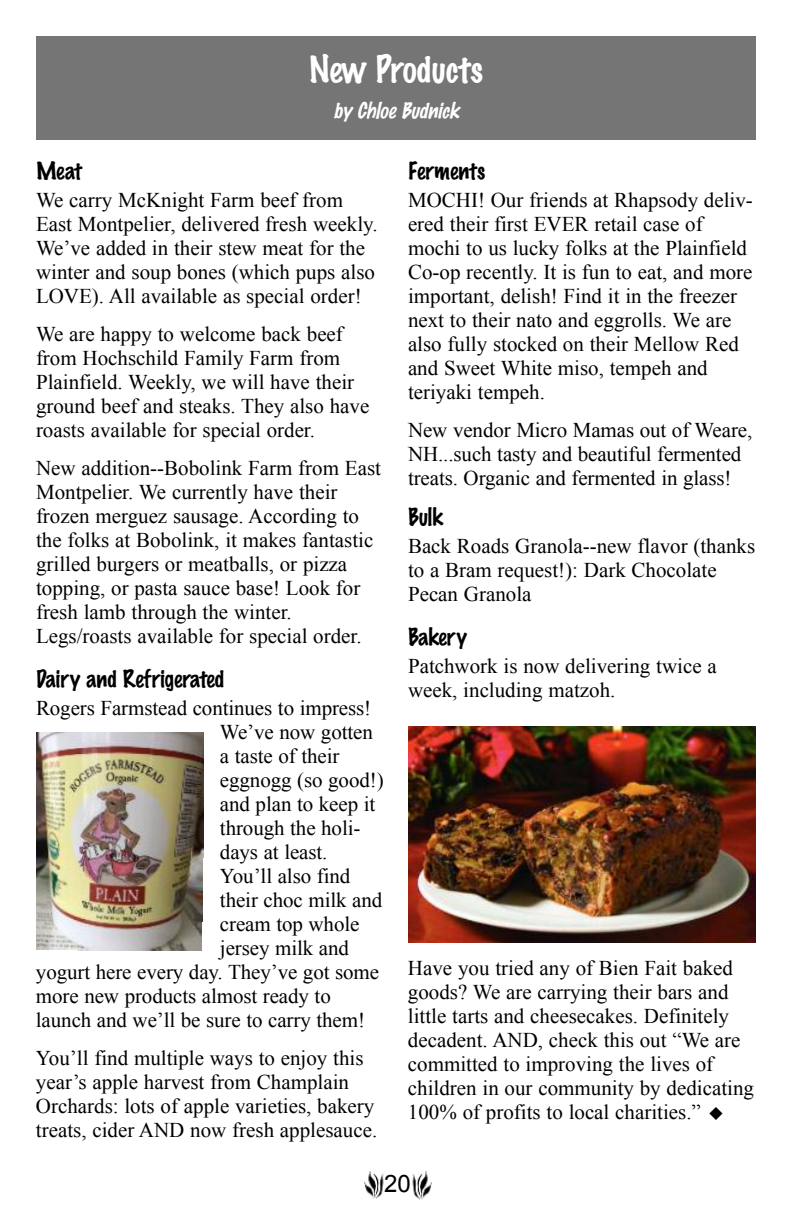
<style>
.page{position:relative;width:792px;height:1224px;background:#fff}
.page>*{position:absolute;margin:0;border:0;box-sizing:border-box;transform-origin:0 0}
.t1{font:100 34px "Marker Felt";color:#fff}
.t2{font:24px "Arial";color:#000}
.t3{font:100 22px "Marker Felt";color:#000}
.t4{font:21px/24px "Times New Roman";color:#000}
.t5{font:italic 100 20px "Marker Felt";color:#fff}
</style>
<div class="page">
<div style="left:36px;top:36px;width:720px;height:104px;background:#757575"></div>
<img style="left:36px;top:733px;width:167px;height:218px">
<img style="left:412px;top:1171px;width:20px;height:29px">
<img style="left:364px;top:1171px;width:20px;height:28px">
<img style="left:408px;top:726px;width:348px;height:216px">
<h1 class="t1" style="left:309px;top:53px;width:175px">New Products</h1>
<p class="t5" style="left:333px;top:101px;width:127px">by Chloe Budnick</p>
<p class="t3" style="left:36px;top:160px;width:48px">Meat</p>
<p class="t4" style="left:36px;top:188px;width:343px">We carry McKnight Farm beef from East Montpelier, delivered fresh weekly.<br>We’ve added in their stew meat for the winter and soup bones (which pups also LOVE). All available as special order!</p>
<p class="t4" style="left:36px;top:322px;width:335px">We are happy to welcome back beef from Hochschild Family Farm from Plainfield. Weekly, we will have their ground beef and steaks. They also have roasts available for special order.</p>
<p class="t4" style="left:36px;top:456px;width:347px">New addition--Bobolink Farm from East Montpelier. We currently have their frozen merguez sausage. According to the folks at Bobolink, it makes fantastic grilled burgers or meatballs, or pizza topping, or pasta sauce base! Look for fresh lamb through the winter.<br>Legs/roasts available for special order.</p>
<p class="t3" style="left:36px;top:668px;width:190px">Dairy and Refrigerated</p>
<p class="t4" style="left:36px;top:696px;width:337px">Rogers Farmstead continues to impress!</p>
<p class="t4" style="left:220px;top:720px;width:154px">We’ve now gotten</p>
<p class="t4" style="left:220px;top:744px;width:121px">a taste of their</p>
<p class="t4" style="left:220px;top:768px;width:165px">eggnogg (so good!)</p>
<p class="t4" style="left:220px;top:792px;width:157px">and plan to keep it</p>
<p class="t4" style="left:220px;top:816px;width:142px">through the holi-</p>
<p class="t4" style="left:220px;top:840px;width:109px">days at least.</p>
<p class="t4" style="left:220px;top:864px;width:132px">You’ll also find</p>
<p class="t4" style="left:220px;top:888px;width:164px">their choc milk and</p>
<p class="t4" style="left:220px;top:912px;width:141px">cream top whole</p>
<p class="t4" style="left:220px;top:936px;width:131px">jersey milk and</p>
<p class="t4" style="left:36px;top:960px;width:345px">yogurt here every day. They’ve got some</p>
<p class="t4" style="left:36px;top:984px;width:296px">more new products almost ready to</p>
<p class="t4" style="left:36px;top:1008px;width:331px">launch and we’ll be sure to carry them!</p>
<p class="t4" style="left:36px;top:1046px;width:343px">You’ll find multiple ways to enjoy this year’s apple harvest from Champlain Orchards: lots of apple varieties, bakery treats, cider AND now fresh applesauce.</p>
<p class="t3" style="left:408px;top:160px;width:79px">Ferments</p>
<p class="t4" style="left:408px;top:188px;width:346px">MOCHI! Our friends at Rhapsody deliv&shy;ered their first EVER retail case of mochi to us lucky folks at the Plainfield Co-op recently. It is fun to eat, and more important, delish! Find it in the freezer next to their nato and eggrolls. We are also fully stocked on their Mellow Red and Sweet White miso, tempeh and teriyaki tempeh.</p>
<p class="t4" style="left:408px;top:418px;width:346px">New vendor Micro Mamas out of Weare,<br>NH...such tasty and beautiful fermented treats. Organic and fermented in glass!</p>
<p class="t3" style="left:408px;top:506px;width:36px">Bulk</p>
<p class="t4" style="left:408px;top:534px;width:349px">Back Roads Granola--new flavor (thanks to a Bram request!): Dark Chocolate<br>Pecan Granola</p>
<p class="t3" style="left:408px;top:626px;width:61px">Bakery</p>
<p class="t4" style="left:408px;top:654px;width:310px">Patchwork is now delivering twice a week, including matzoh.</p>
<p class="t4" style="left:408px;top:956px;width:348px">Have you tried any of Bien Fait baked goods? We are carrying their bars and little tarts and cheesecakes. Definitely decadent. AND, check this out “We are committed to improving the lives of children in our community by dedicating 100% of profits to local charities.”</p>
<p class="t2" style="left:384px;top:1170px;width:28px">20</p>
</div>
